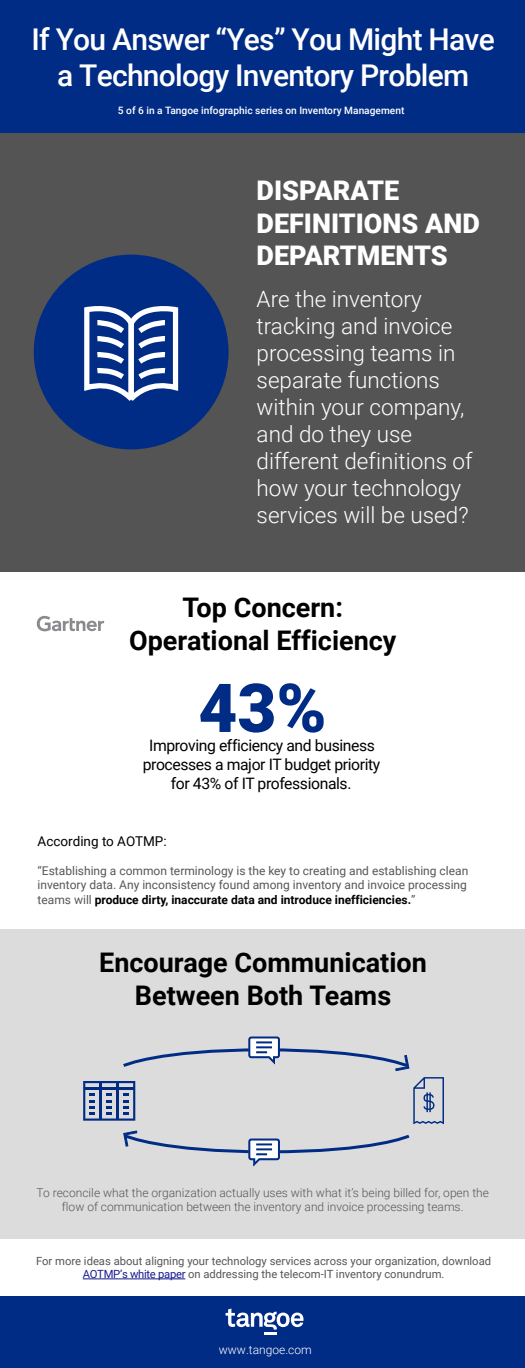
<style>
.page{position:relative;width:525px;height:1368px;background:#fff}
.page>*{position:absolute;margin:0;border:0;box-sizing:border-box;transform-origin:0 0}
.t1{font:900 67.5px "Roboto";color:#002c85}
.t2{font:500 30px/36px "Roboto";letter-spacing:-.025em;color:#fff;text-align:center}
.t3{font:700 27px/32.4px "Roboto";color:#000;text-align:center}
.t4{font:900 27px/32.4px "Roboto";color:#fff}
.t5{font:300 22.5px/27px "Roboto";color:#fff}
.t6{font:15.75px/18.9px "Roboto";letter-spacing:-.025em;color:#000;text-align:center}
.t7{font:13.5px "Roboto";color:#000}
.t8{font:12px/14.4px "Roboto";color:#55565a;text-align:justify}
.t9{font:300 12px/14.4px "Roboto";color:#55565a;text-align:center}
.t10{font:300 12px "Roboto";color:#fff}
.t11{font:11.25px/13.5px "Roboto";color:#55565a;text-align:center}
.t12{font:500 10.2px "Roboto";color:#fff}
.s1{font-weight:700;color:#000}
.s2{color:#171c8f}
</style>
<div class="page">
<div style="left:0;top:0;width:525px;height:133px;background:#002c85"></div>
<div style="left:0;top:1297px;width:525px;height:71px;background:#002c85"></div>
<hr style="left:83px;top:1278px;width:102px;height:1px;background:#171c8f">
<svg style="left:226px;top:1308px;width:78px;height:27px"></svg>
<div style="left:0;top:133px;width:525px;height:439px;background:#545454"></div>
<div style="left:0;top:929px;width:525px;height:309px;background:#dcdcdc"></div>
<svg style="left:37px;top:616px;width:67px;height:15px"></svg>
<svg style="left:413px;top:1077px;width:31px;height:47px"></svg>
<svg style="left:83px;top:1081px;width:52px;height:39px"></svg>
<svg style="left:123px;top:1036px;width:287px;height:35px"></svg>
<svg style="left:123px;top:1130px;width:287px;height:37px"></svg>
<div style="left:34px;top:255px;width:195px;height:194px;background:#002c85;border-radius:50%"></div>
<svg style="left:84px;top:306px;width:95px;height:95px"></svg>
<h2 class="t2" style="left:32px;top:20px;width:465px">If You Answer “Yes” You Might Have a Technology Inventory Problem</h2>
<p class="t12" style="left:118px;top:103px;width:288px">5 of 6 in a Tangoe infographic series on Inventory Management</p>
<h3 class="t4" style="left:257px;top:173px;width:225px">DISPARATE<br>DEFINITIONS AND<br>DEPARTMENTS</h3>
<h3 class="t5" style="left:257px;top:285px;width:217px">Are the inventory tracking and invoice processing teams in separate functions within your company, and do they use different definitions of how your technology services will be used?</h3>
<h3 class="t3" style="left:129px;top:590px;width:269px">Top Concern:<br>Operational Efficiency</h3>
<h1 class="t1" style="left:198px;top:660px;width:130px">43%</h1>
<h3 class="t6" style="left:143px;top:754px;width:239px">processes a major IT budget priority for 43% of IT professionals.</h3>
<h3 class="t6" style="left:149px;top:735px;width:227px">Improving efficiency and business</h3>
<p class="t7" style="left:38px;top:832px;width:131px">According to AOTMP:</p>
<p class="t8" style="left:38px;top:863px;width:432px">“Establishing a common terminology is the key to creating and establishing clean inventory data. Any inconsistency found among inventory and invoice processing teams will <span class="s1">produce dirty, inaccurate data and introduce inefficiencies.</span>”</p>
<h3 class="t3" style="left:99px;top:945px;width:329px">Encourage Communication<br>Between Both Teams</h3>
<p class="t9" style="left:37px;top:1185px;width:454px">To reconcile what the organization actually uses with what it’s being billed for, open the flow of communication between the inventory and invoice processing teams.</p>
<p class="t11" style="left:36px;top:1253px;width:457px">For more ideas about aligning your technology services across your organization, download<br><span class="s2">AOTMP’s white paper</span> on addressing the telecom-IT inventory conundrum.</p>
<p class="t10" style="left:219px;top:1341px;width:94px">www.tangoe.com</p>
</div>
